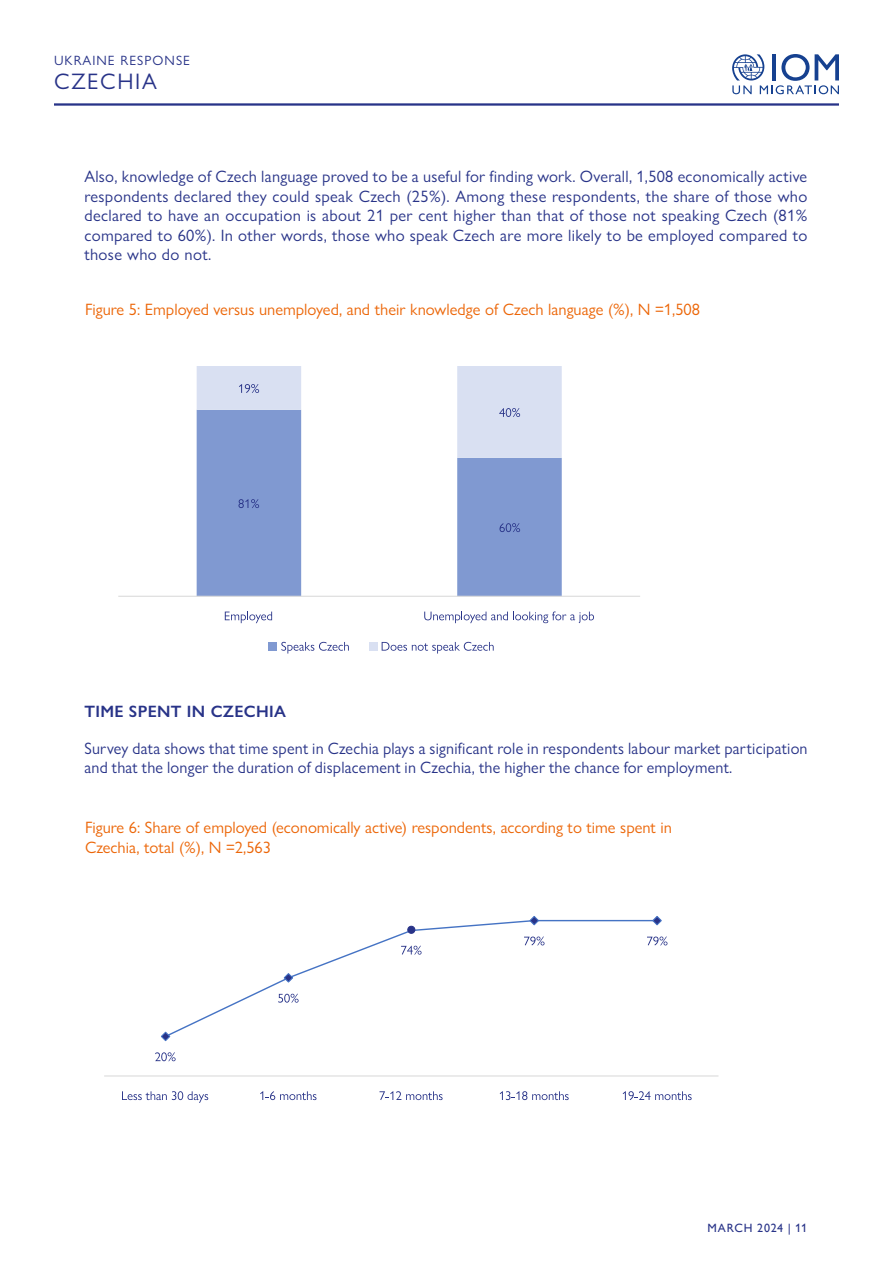
<style>
.page{position:relative;width:893px;height:1263px;background:#fff}
.page>*{position:absolute;margin:0;border:0;box-sizing:border-box;transform-origin:0 0}
.t1{font:22.5px "Gill Sans Nova";letter-spacing:.075em;color:#283388}
.t2{font:16.5px/19.5px "Gill Sans Nova";letter-spacing:.015em;color:#283388;text-align:justify}
.t3{font:16.5px/19.8px "Gill Sans Nova";color:#ec6608}
.t4{font:600 16.5px "Gill Sans Nova";letter-spacing:.02em;color:#283388}
.t5{font:13.5px "Gill Sans Nova";letter-spacing:.075em;color:#283388}
.t6{font:500 12px "Gill Sans Nova";letter-spacing:.07em;color:#283388}
</style>
<div class="page">
<hr style="left:54px;top:104px;width:785px;height:1px;background:#283388">
<hr style="left:54px;top:105px;width:785px;height:1px;background:#283388">
<svg style="left:732px;top:54px;width:107px;height:40px"></svg>
<svg style="left:197px;top:458px;width:365px;height:138px;fill:#8099d1"></svg>
<hr style="left:118px;top:596px;width:522px;height:1px;background:#d9d9d9">
<svg style="left:238px;top:499px;width:21px;height:9px"></svg>
<svg style="left:500px;top:523px;width:20px;height:9px"></svg>
<svg style="left:197px;top:366px;width:365px;height:92px"></svg>
<svg style="left:225px;top:612px;width:47px;height:11px"></svg>
<svg style="left:424px;top:611px;width:170px;height:12px"></svg>
<div style="left:269px;top:642px;width:8px;height:9px;background:#8099d1"></div>
<svg style="left:281px;top:642px;width:68px;height:11px"></svg>
<div style="left:369px;top:642px;width:8px;height:9px;background:#d9e0f2"></div>
<svg style="left:382px;top:642px;width:112px;height:11px"></svg>
<hr style="left:104px;top:1075px;width:614px;height:1px;background:#d9d9d9">
<svg style="left:171px;top:919px;width:485px;height:116px"></svg>
<svg style="left:161px;top:1031px;width:10px;height:11px"></svg>
<svg style="left:283px;top:972px;width:11px;height:11px"></svg>
<svg style="left:528px;top:916px;width:12px;height:10px"></svg>
<svg style="left:651px;top:916px;width:11px;height:10px"></svg>
<div style="left:408px;top:926px;width:7px;height:7px;background:#283388;border-radius:50%"></div>
<div style="left:407px;top:926px;width:8px;height:8px;border:1px solid #283388;border-radius:50%"></div>
<svg style="left:155px;top:1052px;width:21px;height:9px"></svg>
<svg style="left:278px;top:994px;width:21px;height:9px"></svg>
<svg style="left:401px;top:946px;width:21px;height:9px"></svg>
<svg style="left:524px;top:936px;width:20px;height:9px"></svg>
<svg style="left:647px;top:936px;width:20px;height:9px"></svg>
<svg style="left:122px;top:1091px;width:86px;height:12px"></svg>
<svg style="left:260px;top:1091px;width:56px;height:9px"></svg>
<svg style="left:379px;top:1091px;width:64px;height:9px"></svg>
<svg style="left:500px;top:1091px;width:69px;height:9px"></svg>
<svg style="left:623px;top:1091px;width:69px;height:9px"></svg>
<p class="t5" style="left:54px;top:52px;width:137px">UKRAINE RESPONSE</p>
<h1 class="t1" style="left:54px;top:68px;width:104px">CZECHIA</h1>
<p class="t2" style="left:84px;top:167px;width:724px">Also, knowledge of Czech language proved to be a useful for finding work. Overall, 1,508 economically active respondents declared they could speak Czech (25%). Among these respondents, the share of those who declared to have an occupation is about 21 per cent higher than that of those not speaking Czech (81% compared to 60%). In other words, those who speak Czech are more likely to be employed compared to those who do not.</p>
<p class="t3" style="left:85px;top:299px;width:616px">Figure 5: Employed versus unemployed, and their knowledge of Czech language (%), N =1,508</p>
<p class="t4" style="left:84px;top:701px;width:203px">TIME SPENT IN CZECHIA</p>
<p class="t2" style="left:84px;top:738px;width:725px">Survey data shows that time spent in Czechia plays a significant role in respondents labour market participation and that the longer the duration of displacement in Czechia, the higher the chance for employment.</p>
<p class="t3" style="left:85px;top:817px;width:588px">Figure 6: Share of employed (economically active) respondents, according to time spent in<br>Czechia, total (%), N =2,563</p>
<p class="t6" style="left:708px;top:1220px;width:101px">MARCH 2024 | 11</p>
</div>
